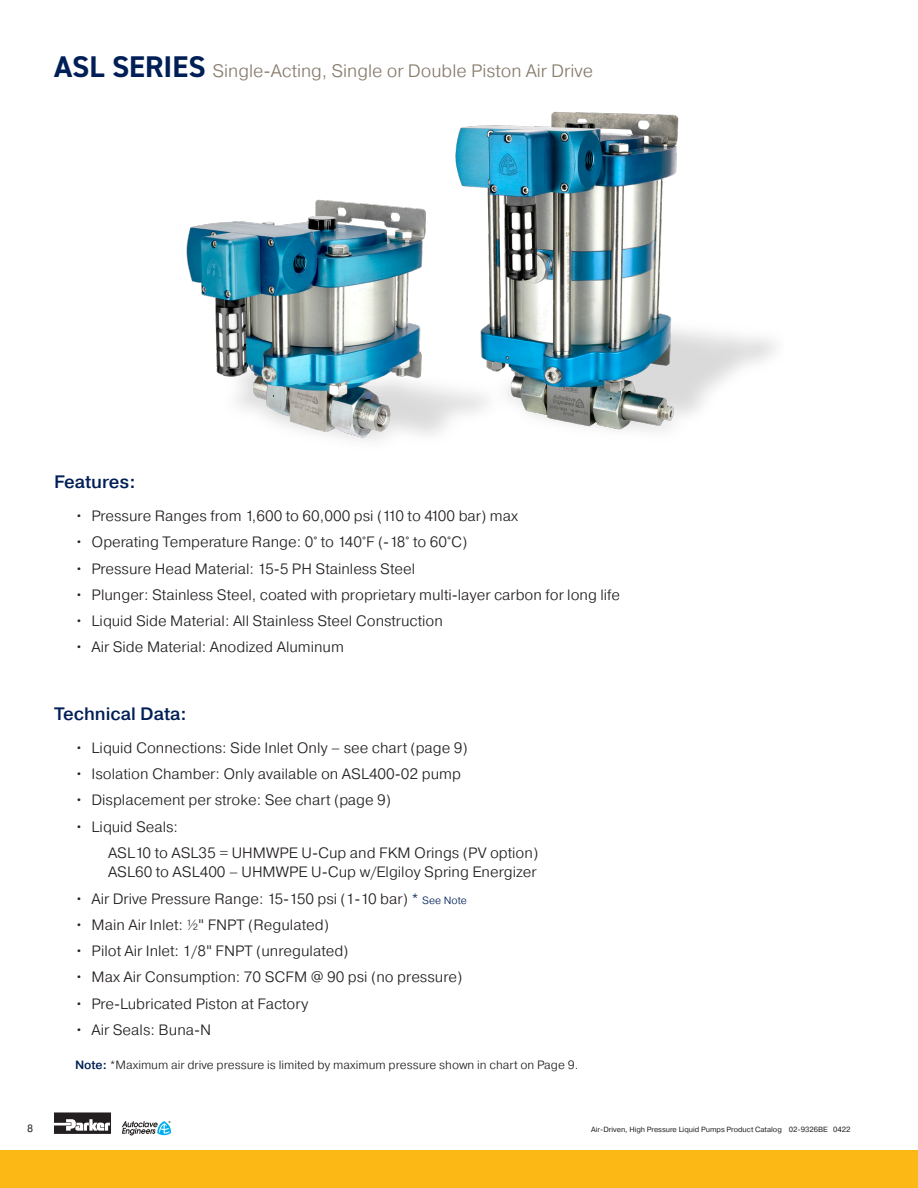
<style>
.page{position:relative;width:918px;height:1188px;background:#fff}
.page>*{position:absolute;margin:0;border:0;box-sizing:border-box;transform-origin:0 0}
.t1{font:300 18px "Pragmatica";color:#887d6e}
.t2{font:500 18px "Pragmatica";color:#001f56}
.t3{font:300 15px "Pragmatica";color:#231f20}
.t4{font:300 12px "Pragmatica";color:#231f20}
.t5{font:10.5px "Pragmatica";color:#231f20}
.t6{font:7.5px "Pragmatica";color:#231f20}
.s1{font-family:"DIN2014";font-weight:700;font-size:30px;color:#001f56}
.s2{color:#001f56}
.s3{font-size:10.5px;color:#001f56}
.s4{font-family:"Helvetica Neue LT Std";font-weight:400;font-stretch:condensed}
.s5{font-weight:500;color:#001f56}
</style>
<div class="page">
<div style="left:0;top:1150px;width:918px;height:38px;background:#fcb814"></div>
<svg style="left:54px;top:1112px;width:57px;height:22px"></svg>
<svg style="left:122px;top:1121px;width:49px;height:15px"></svg>
<img style="left:455px;top:111px;width:321px;height:320px">
<img style="left:186px;top:183px;width:315px;height:258px">
<p class="t1" style="left:54px;top:60px;width:541px"><span class="s1">ASL SERIES</span> Single-Acting, Single or Double Piston Air Drive</p>
<p class="t2" style="left:54px;top:471px;width:83px">Features:</p>
<p class="t3" style="left:75px;top:506px;width:445px">• Pressure Ranges from 1,600 to 60,000 psi (110 to 4100 bar) max</p>
<p class="t3" style="left:75px;top:533px;width:394px">• Operating Temperature Range: 0° to 140°F (-18° to 60°C)</p>
<p class="t3" style="left:75px;top:559px;width:342px">• Pressure Head Material: 15-5 PH Stainless Steel</p>
<p class="t3" style="left:75px;top:585px;width:547px">• Plunger: Stainless Steel, coated with proprietary multi-layer carbon for long life</p>
<p class="t3" style="left:75px;top:611px;width:369px">• Liquid Side Material: All Stainless Steel Construction</p>
<p class="t3" style="left:75px;top:638px;width:271px">• Air Side Material: Anodized Aluminum</p>
<p class="t2" style="left:54px;top:702px;width:134px">Technical Data:</p>
<p class="t3" style="left:75px;top:738px;width:394px">• Liquid Connections: Side Inlet Only – see chart (page 9)</p>
<p class="t3" style="left:75px;top:764px;width:388px">• Isolation Chamber: Only available on ASL400-02 pump</p>
<p class="t3" style="left:75px;top:791px;width:318px">• Displacement per stroke: See chart (page 9)</p>
<p class="t3" style="left:75px;top:817px;width:105px">• Liquid Seals:</p>
<p class="t3" style="left:108px;top:843px;width:432px">ASL10 to ASL35 = UHMWPE U-Cup and FKM Orings (PV option)</p>
<p class="t3" style="left:108px;top:863px;width:430px">ASL60 to ASL400 – UHMWPE U-Cup w/Elgiloy Spring Energizer</p>
<p class="t3" style="left:75px;top:889px;width:393px">• Air Drive Pressure Range: 15-150 psi (1-10 bar) <span class="s2">*</span> <span class="s3">See Note</span></p>
<p class="t3" style="left:75px;top:915px;width:255px">• Main Air Inlet: ½<span class="s4">"</span> FNPT (Regulated)</p>
<p class="t3" style="left:75px;top:941px;width:275px">• Pilot Air Inlet: 1/8<span class="s4">"</span> FNPT (unregulated)</p>
<p class="t3" style="left:75px;top:968px;width:389px">• Max Air Consumption: 70 SCFM @ 90 psi (no pressure)</p>
<p class="t3" style="left:75px;top:994px;width:235px">• Pre-Lubricated Piston at Factory</p>
<p class="t3" style="left:75px;top:1020px;width:138px">• Air Seals: Buna-N</p>
<p class="t4" style="left:75px;top:1057px;width:505px"><span class="s5">Note:</span> *Maximum air drive pressure is limited by maximum pressure shown in chart on Page 9.</p>
<p class="t5" style="left:27px;top:1122px;width:8px">8</p>
<p class="t6" style="left:591px;top:1125px;width:261px">Air-Driven, High Pressure Liquid Pumps Product Catalog 02-9326BE 0422</p>
</div>
